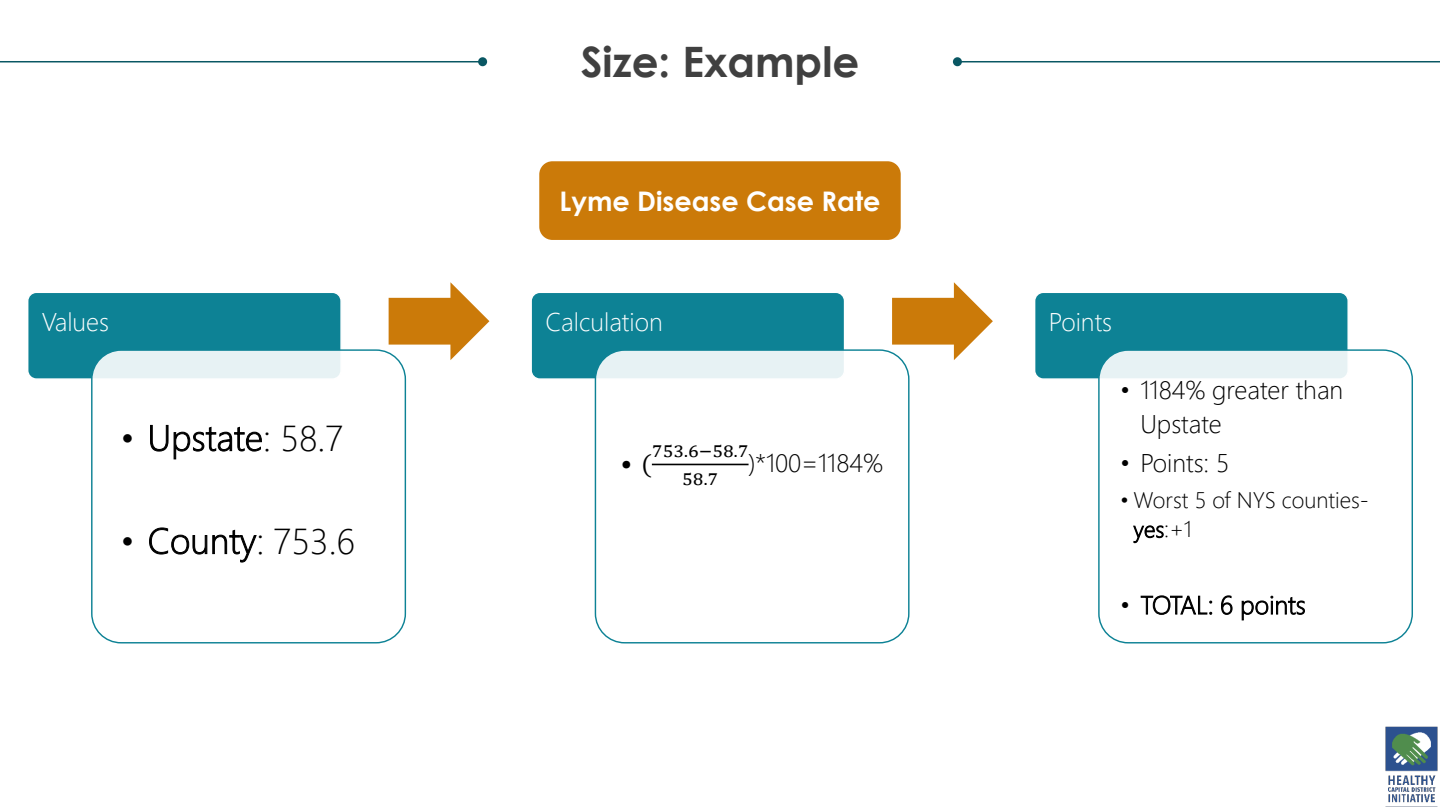
<style>
.page{position:relative;width:1440px;height:810px;background:#fff}
.page>*{position:absolute;margin:0;border:0;box-sizing:border-box;transform-origin:0 0}
.t1{font:700 42px "Century Gothic";color:#404040}
.t2{font:300 36px "Segoe UI";color:#000}
.t3{font:700 27px "Century Gothic";color:#fff}
.t4{font:300 25.5px/33.9px "Segoe UI";color:#000}
.t5{font:300 25.5px "Segoe UI";color:#fff}
.t6{font:25.5px "Cambria Math";color:#000}
.t7{font:300 22.5px/29.8px "Segoe UI";color:#000}
.t8{font:18.75px/27.8px "Cambria Math";color:#000;text-align:center}
</style>
<div class="page">
<hr style="left:957px;top:61px;width:483px;height:1px;background:#095763">
<div style="left:953px;top:57px;width:9px;height:9px;background:#095763;border-radius:50%"></div>
<hr style="left:0;top:61px;width:483px;height:1px;background:#095763">
<div style="left:478px;top:57px;width:9px;height:9px;background:#095763;border-radius:50%"></div>
<div style="left:539px;top:161px;width:362px;height:79px;background:#cb7a09;border-radius:13px"></div>
<div style="left:27px;top:292px;width:315px;height:88px;background:#0d8295;border:1px solid #fff;border-radius:9px"></div>
<div style="left:92px;top:350px;width:313px;height:293px;background:#fff;border-radius:29px"></div>
<div style="left:91px;top:349px;width:315px;height:294px;border:1px solid #0d8295;border-radius:29px"></div>
<svg style="left:389px;top:282px;width:100px;height:78px"></svg>
<div style="left:530px;top:292px;width:315px;height:88px;background:#0d8295;border:1px solid #fff;border-radius:9px"></div>
<div style="left:595px;top:350px;width:314px;height:293px;background:#fff;border-radius:29px"></div>
<div style="left:595px;top:349px;width:315px;height:294px;border:1px solid #0d8295;border-radius:29px"></div>
<svg style="left:652px;top:464px;width:97px;height:1px"></svg>
<svg style="left:892px;top:282px;width:101px;height:78px"></svg>
<div style="left:1034px;top:292px;width:315px;height:88px;background:#0d8295;border:1px solid #fff;border-radius:9px"></div>
<div style="left:1099px;top:350px;width:313px;height:293px;background:#fff;border-radius:29px"></div>
<div style="left:1098px;top:349px;width:315px;height:294px;border:1px solid #0d8295;border-radius:29px"></div>
<img style="left:1385px;top:726px;width:53px;height:81px">
<p class="t5" style="left:42px;top:298px;width:69px">Values</p>
<p class="t2" style="left:121px;top:404px;width:224px">• Upstate: 58.7</p>
<p class="t2" style="left:121px;top:507px;width:236px">• County: 753.6</p>
<h1 class="t1" style="left:581px;top:30px;width:280px">Size: Example</h1>
<p class="t3" style="left:560px;top:181px;width:322px">Lyme Disease Case Rate</p>
<p class="t5" style="left:545px;top:298px;width:119px">Calculation</p>
<p class="t6" style="left:621px;top:448px;width:32px">• (</p>
<p class="t8" style="left:652px;top:436px;width:98px">753.6−58.7<br>58.7</p>
<p class="t4" style="left:748px;top:443px;width:136px">)*100=1184%</p>
<p class="t5" style="left:1049px;top:298px;width:65px">Points</p>
<p class="t4" style="left:1140px;top:370px;width:204px;text-indent:-20px">• 1184% greater than<br>Upstate</p>
<p class="t4" style="left:1120px;top:443px;width:111px">• Points: 5</p>
<p class="t7" style="left:1134px;top:482px;width:237px;text-indent:-14px">• Worst 5 of NYS counties&shy;yes:+1</p>
<p class="t4" style="left:1120px;top:586px;width:187px">• TOTAL: 6 points</p>
</div>
